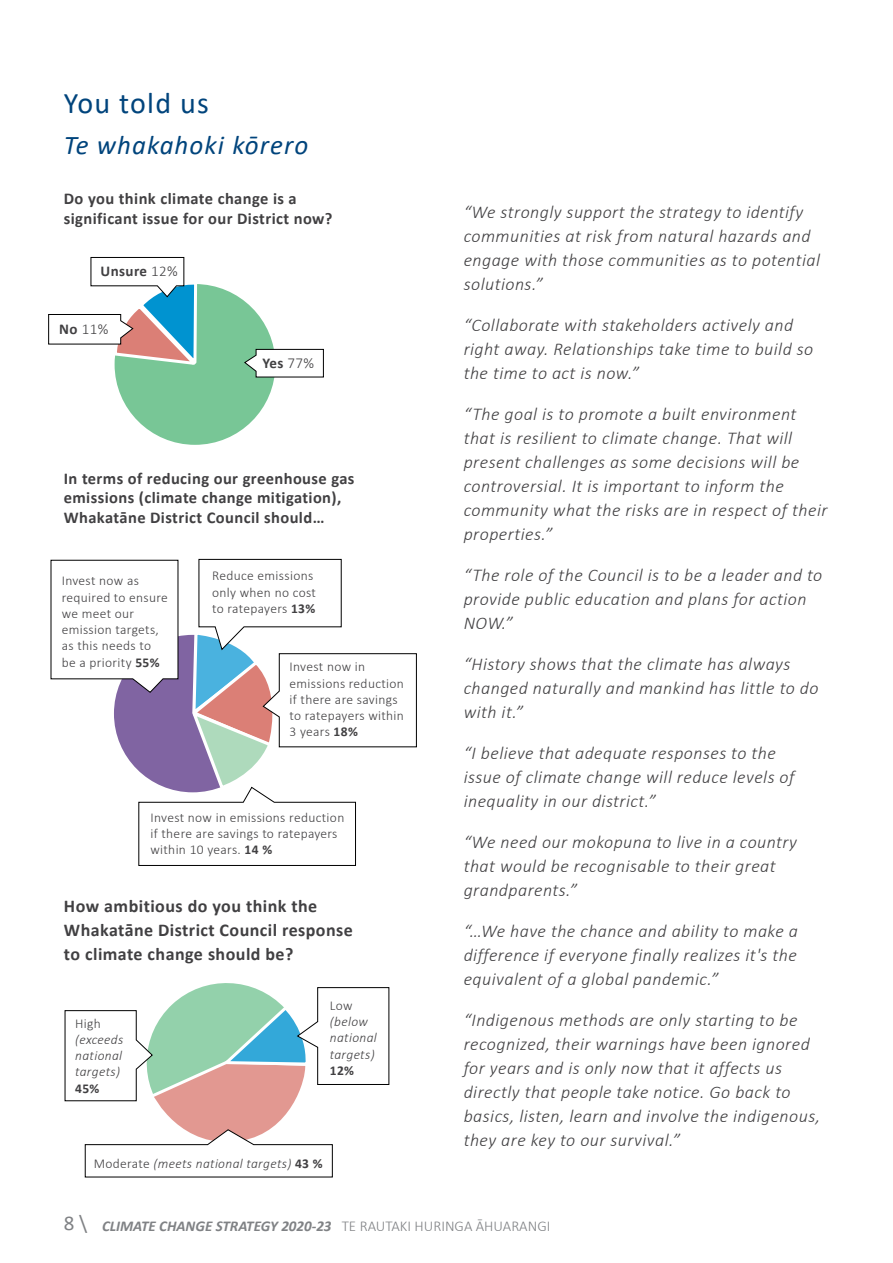
<style>
.page{position:relative;width:893px;height:1263px;background:#fff}
.page>*{position:absolute;margin:0;border:0;box-sizing:border-box;transform-origin:0 0}
.t1{font:30px "Calibri";letter-spacing:.04em;color:#00447c}
.t2{font:italic 27px "Calibri";letter-spacing:.04em;color:#00447c}
.t3{font:italic 300 18px/24px "Calibri";letter-spacing:.025em;color:#414042}
.t4{font:700 18px/24px "Calibri";letter-spacing:.025em;color:#414042}
.t5{font:700 16.5px/19.8px "Calibri";letter-spacing:.025em;color:#414042}
.t6{font:italic 700 15px "Calibri";color:#808285}
.t7{font:700 15px "Calibri";letter-spacing:.025em;color:#414042}
.t8{font:300 15px "Calibri";color:#414042}
.t9{font:300 13.5px/16.2px "Calibri";letter-spacing:.025em;color:#414042}
.t10{font:italic 300 13.5px/16.2px "Calibri";letter-spacing:.025em;color:#414042;text-align:justify}
.t11{font:700 13.5px "Calibri";color:#414042}
.s1{font-weight:300}
.s2{font-weight:700}
.s3{font-style:normal}
.s4{font-weight:700;font-style:normal}
.s5{font-weight:400;font-style:normal;font-size:21px}
.s6{font-weight:300;font-style:normal}
</style>
<div class="page">
<div style="left:115px;top:284px;width:160px;height:161px;background:#78c696;border-radius:50%"></div>
<svg style="left:244px;top:349px;width:80px;height:28px"></svg>
<svg style="left:48px;top:257px;width:154px;height:113px"></svg>
<svg style="left:65px;top:983px;width:324px;height:194px"></svg>
<svg style="left:51px;top:388px;width:366px;height:478px"></svg>
<h1 class="t1" style="left:64px;top:82px;width:147px">You told us</h1>
<h2 class="t2" style="left:64px;top:126px;width:246px">Te whakahoki kōrero</h2>
<p class="t5" style="left:64px;top:188px;width:270px">Do you think climate change is a significant issue for our District now?</p>
<p class="t7" style="left:101px;top:261px;width:79px">Unsure <span class="s1">12%</span></p>
<p class="t8" style="left:59px;top:320px;width:51px"><span class="s2">No</span> 11%</p>
<p class="t7" style="left:262px;top:353px;width:53px">Yes <span class="s1">77%</span></p>
<p class="t5" style="left:64px;top:468px;width:292px">In terms of reducing our greenhouse gas emissions (climate change mitigation),<br>Whakatāne District Council should…</p>
<p class="t9" style="left:62px;top:573px;width:108px">Invest now as required to ensure we meet our emission targets, as this needs to be a priority <span class="s2">55%</span></p>
<p class="t9" style="left:212px;top:568px;width:105px">Reduce emissions only when no cost to ratepayers <span class="s2">13%</span></p>
<p class="t9" style="left:290px;top:659px;width:116px">Invest now in emissions reduction if there are savings to ratepayers within<br>3 years <span class="s2">18%</span></p>
<p class="t9" style="left:150px;top:809px;width:195px">Invest now in emissions reduction if there are savings to ratepayers within 10 years. <span class="s2">14 %</span></p>
<p class="t4" style="left:64px;top:894px;width:290px">How ambitious do you think the<br>Whakatāne District Council response to climate change should be?</p>
<p class="t9" style="left:75px;top:1015px;width:27px">High</p>
<p class="t10" style="left:75px;top:1031px;width:50px">(exceeds national targets)</p>
<p class="t11" style="left:75px;top:1078px;width:26px">45%</p>
<p class="t9" style="left:330px;top:997px;width:24px">Low</p>
<p class="t10" style="left:330px;top:1013px;width:48px;text-align:left">(below national targets)</p>
<p class="t11" style="left:330px;top:1061px;width:26px">12%</p>
<p class="t10" style="left:94px;top:1155px;width:230px"><span class="s3">Moderate</span> (meets national targets) <span class="s4">43 %</span></p>
<p class="t3" style="left:464px;top:199px;width:358px">“We strongly support the strategy to identify communities at risk from natural hazards and engage with those communities as to potential solutions.”</p>
<p class="t3" style="left:464px;top:312px;width:351px">“Collaborate with stakeholders actively and right away. Relationships take time to build so the time to act is now.”</p>
<p class="t3" style="left:464px;top:401px;width:365px">“The goal is to promote a built environment that is resilient to climate change. That will present challenges as some decisions will be controversial. It is important to inform the community what the risks are in respect of their properties.”</p>
<p class="t3" style="left:464px;top:562px;width:360px">“The role of the Council is to be a leader and to provide public education and plans for action<br>NOW.”</p>
<p class="t3" style="left:464px;top:651px;width:356px">“History shows that the climate has always changed naturally and mankind has little to do with it.”</p>
<p class="t3" style="left:464px;top:740px;width:332px">“I believe that adequate responses to the issue of climate change will reduce levels of inequality in our district.”</p>
<p class="t3" style="left:464px;top:829px;width:335px">“We need our mokopuna to live in a country that would be recognisable to their great grandparents.”</p>
<p class="t3" style="left:464px;top:918px;width:336px;text-align:justify">“…We have the chance and ability to make a difference if everyone finally realizes it's the equivalent of a global pandemic.”</p>
<p class="t3" style="left:464px;top:1007px;width:358px">“Indigenous methods are only starting to be recognized, their warnings have been ignored for years and is only now that it affects us directly that people take notice. Go back to basics, listen, learn and involve the indigenous, they are key to our survival.”</p>
<p class="t6" style="left:64px;top:1215px;width:488px"><span class="s5">8 \</span> CLIMATE CHANGE STRATEGY 2020-23 <span class="s6">TE RAUTAKI HURINGA ĀHUARANGI</span></p>
</div>
